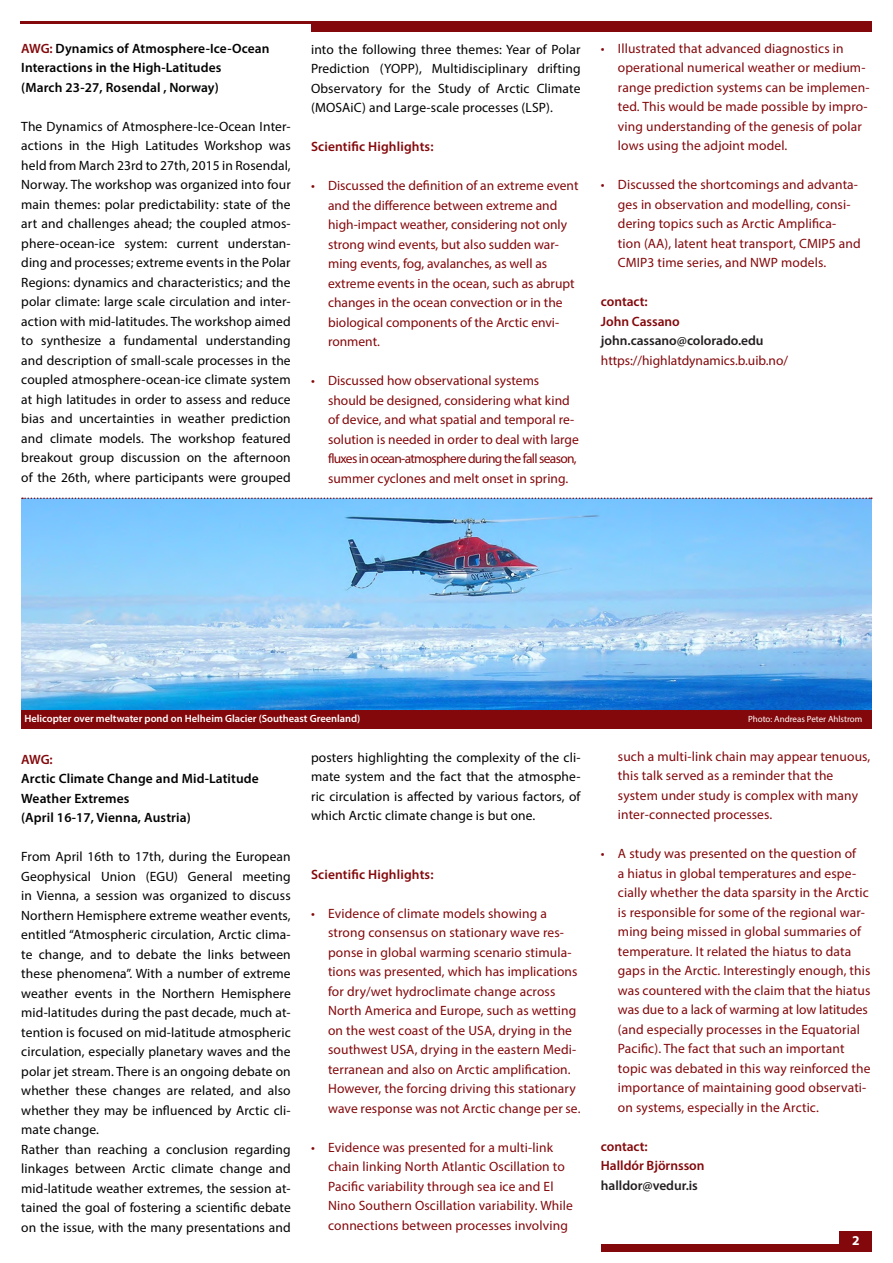
<style>
.page{position:relative;width:893px;height:1263px;background:#fff}
.page>*{position:absolute;margin:0;border:0;box-sizing:border-box;transform-origin:0 0}
.t1{font:13.5px/19.5px "Myriad Pro";letter-spacing:.01em;color:#83080b}
.t2{font:13.5px/19.5px "Myriad Pro";letter-spacing:.01em;color:#020202;text-align:justify}
.t3{font:600 13.5px "Myriad Pro";letter-spacing:.01em;color:#020202}
.t4{font:600 13.5px "Myriad Pro";color:#83080b}
.t5{font:13.5px/19.5px "Myriad Pro";letter-spacing:-.05em;color:#83080b}
.t6{font:600 13.5px "Myriad Pro";color:#231f20}
.t7{font:700 13.5px "Myriad Pro";color:#fff}
.t8{font:600 10.5px "Myriad Pro";color:#fff}
.t9{font:9px "Myriad Pro";color:#fff}
.s1{color:#83080b}
.s2{color:#020404}
</style>
<div class="page">
<img style="left:21px;top:499px;width:851px;height:211px">
<div style="left:601px;top:1244px;width:271px;height:7px;background:#83080b"></div>
<div style="left:839px;top:1231px;width:33px;height:19px;background:#83080b"></div>
<div style="left:311px;top:21px;width:561px;height:10px;background:#83080b"></div>
<hr style="left:20px;top:21px;width:308px;height:3px;background:#83080b">
<svg style="left:22px;top:497px;width:850px;height:2px"></svg>
<div style="left:21px;top:710px;width:851px;height:19px;background:#83080b"></div>
<p class="t3" style="left:21px;top:40px;width:250px"><span class="s1">AWG:</span> Dynamics of Atmosphere-Ice-Ocean</p>
<p class="t3" style="left:21px;top:59px;width:202px">Interactions in the High-Latitudes</p>
<p class="t3" style="left:21px;top:79px;width:199px">(March 23-27, Rosendal <span class="s2">, Norway)</span></p>
<p class="t2" style="left:21px;top:116px;width:271px">The Dynamics of Atmosphere-Ice-Ocean Inter&shy;actions in the High Latitudes Workshop was held from March 23rd to 27th, 2015 in Rosendal, Norway. The workshop was organized into four main themes: polar predictability: state of the art and challenges ahead; the coupled atmos&shy;phere-ocean-ice system: current understan&shy;ding and processes; extreme events in the Polar Regions: dynamics and characteristics; and the polar climate: large scale circulation and inter&shy;action with mid-latitudes. The workshop aimed to synthesize a fundamental understanding and description of small-scale processes in the coupled atmosphere-ocean-ice climate system at high latitudes in order to assess and reduce bias and uncertainties in weather prediction and climate models. The workshop featured breakout group discussion on the afternoon of the 26th, where participants were grouped</p>
<p class="t2" style="left:311px;top:39px;width:271px">into the following three themes: Year of Polar Prediction (YOPP), Multidisciplinary drifting Observatory for the Study of Arctic Climate (MOSAiC) and Large-scale processes (LSP).</p>
<p class="t4" style="left:311px;top:138px;width:124px">Scientific Highlights:</p>
<p class="t1" style="left:311px;top:176px;width:269px">• Discussed the definition of an extreme event</p>
<p class="t1" style="left:328px;top:195px;width:231px">and the difference between extreme and</p>
<p class="t1" style="left:328px;top:215px;width:248px">high-impact weather, considering not only strong wind events, but also sudden war&shy;ming events, fog, avalanches, as well as extreme events in the ocean, such as abrupt changes in the ocean convection or in the biological components of the Arctic envi&shy;ronment.</p>
<p class="t1" style="left:328px;top:371px;width:248px;text-indent:-17px">• Discussed how observational systems should be designed, considering what kind of device, and what spatial and temporal re-</p>
<p class="t1" style="left:328px;top:429px;width:252px">solution is needed in order to deal with large</p>
<p class="t5" style="left:328px;top:449px;width:250px">fluxes in ocean-atmosphere during the fall season, summer cyclones and melt onset in spring.</p>
<p class="t1" style="left:601px;top:38px;width:244px">• Illustrated that advanced diagnostics in</p>
<p class="t1" style="left:618px;top:58px;width:253px">operational numerical weather or medium&shy;range prediction systems can be implemen&shy;ted. This would be made possible by impro&shy;ving understanding of the genesis of polar lows using the adjoint model.</p>
<p class="t1" style="left:618px;top:175px;width:242px;text-indent:-17px">• Discussed the shortcomings and advanta&shy;ges in observation and modelling, consi-</p>
<p class="t1" style="left:618px;top:214px;width:220px">dering topics such as Arctic Amplifica-</p>
<p class="t1" style="left:618px;top:233px;width:244px">tion (AA), latent heat transport, CMIP5 and<br>CMIP3 time series, and NWP models.</p>
<p class="t4" style="left:601px;top:293px;width:48px">contact:</p>
<p class="t4" style="left:601px;top:313px;width:80px">John Cassano</p>
<p class="t6" style="left:601px;top:332px;width:164px">john.cassano@colorado.edu</p>
<p class="t1" style="left:601px;top:350px;width:189px">https://highlatdynamics.b.uib.no/</p>
<p class="t8" style="left:24px;top:712px;width:337px">Helicopter over meltwater pond on Helheim Glacier (Southeast Greenland)</p>
<p class="t9" style="left:748px;top:714px;width:116px">Photo: Andreas Peter Ahlstrom</p>
<p class="t4" style="left:21px;top:751px;width:33px">AWG:</p>
<p class="t3" style="left:21px;top:770px;width:239px">Arctic Climate Change and Mid-Latitude</p>
<p class="t3" style="left:21px;top:790px;width:110px">Weather Extremes</p>
<p class="t3" style="left:21px;top:809px;width:171px">(April 16-17, Vienna, Austria)</p>
<p class="t2" style="left:21px;top:847px;width:271px">From April 16th to 17th, during the European Geophysical Union (EGU) General meeting in Vienna, a session was organized to discuss Northern Hemisphere extreme weather events, entitled “Atmospheric circulation, Arctic clima&shy;te change, and to debate the links between these phenomena”. With a number of extreme weather events in the Northern Hemisphere mid-latitudes during the past decade, much at&shy;tention is focused on mid-latitude atmospheric circulation, especially planetary waves and the polar jet stream. There is an ongoing debate on whether these changes are related, and also whether they may be influenced by Arctic cli&shy;mate change.</p>
<p class="t2" style="left:21px;top:1139px;width:271px">Rather than reaching a conclusion regarding linkages between Arctic climate change and mid-latitude weather extremes, the session at&shy;tained the goal of fostering a scientific debate on the issue, with the many presentations and</p>
<p class="t2" style="left:311px;top:747px;width:271px">posters highlighting the complexity of the cli&shy;mate system and the fact that the atmosphe&shy;ric circulation is affected by various factors, of which Arctic climate change is but one.</p>
<p class="t4" style="left:311px;top:865px;width:124px">Scientific Highlights:</p>
<p class="t1" style="left:328px;top:903px;width:254px;text-indent:-17px">• Evidence of climate models showing a strong consensus on stationary wave res&shy;ponse in global warming scenario stimula&shy;tions was presented, which has implications for dry/wet hydroclimate change across North America and Europe, such as wetting on the west coast of the USA, drying in the southwest USA, drying in the eastern Medi&shy;terranean and also on Arctic amplification.<br>However, the forcing driving this stationary wave response was not Arctic change per se.</p>
<p class="t1" style="left:328px;top:1137px;width:246px;text-indent:-17px">• Evidence was presented for a multi-link chain linking North Atlantic Oscillation to Pacific variability through sea ice and El Nino Southern Oscillation variability. While connections between processes involving</p>
<p class="t1" style="left:618px;top:746px;width:254px">such a multi-link chain may appear tenuous, this talk served as a reminder that the system under study is complex with many inter-connected processes.</p>
<p class="t1" style="left:618px;top:844px;width:252px;text-indent:-17px">• A study was presented on the question of<br>a hiatus in global temperatures and espe&shy;cially whether the data sparsity in the Arctic</p>
<p class="t1" style="left:618px;top:902px;width:254px">is responsible for some of the regional war&shy;ming being missed in global summaries of temperature. It related the hiatus to data gaps in the Arctic. Interestingly enough, this</p>
<p class="t1" style="left:618px;top:980px;width:254px">was countered with the claim that the hiatus</p>
<p class="t1" style="left:618px;top:1000px;width:254px">was due to a lack of warming at low latitudes (and especially processes in the Equatorial Pacific). The fact that such an important topic was debated in this way reinforced the</p>
<p class="t1" style="left:618px;top:1078px;width:250px">importance of maintaining good observati&shy;on systems, especially in the Arctic.</p>
<p class="t4" style="left:601px;top:1137px;width:48px">contact:</p>
<p class="t4" style="left:601px;top:1157px;width:105px">Halldór Björnsson</p>
<p class="t6" style="left:601px;top:1176px;width:99px">halldor@vedur.is</p>
<p class="t7" style="left:852px;top:1232px;width:10px">21</p>
</div>
